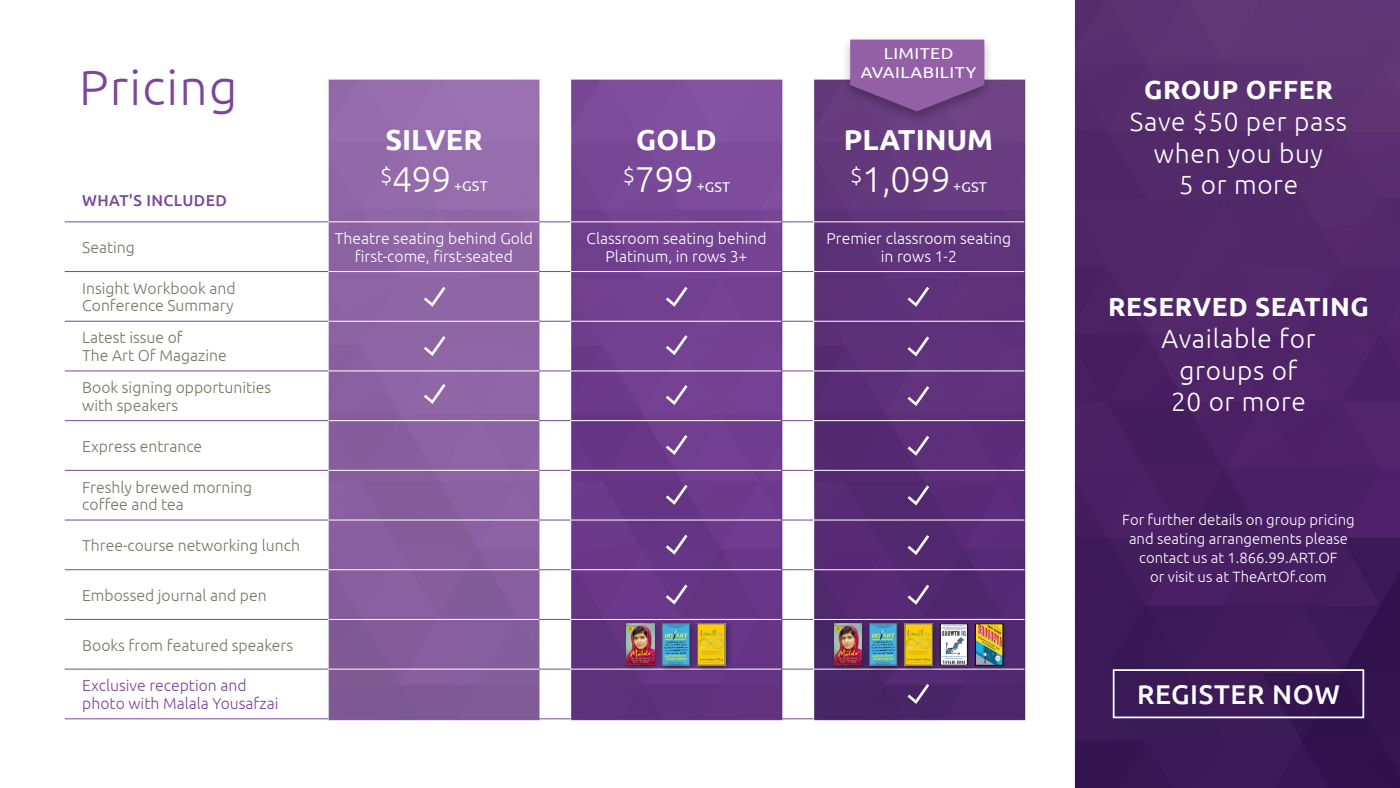
<style>
.page{position:relative;width:1400px;height:788px;background:#fff}
.page>*{position:absolute;margin:0;border:0;box-sizing:border-box;transform-origin:0 0}
.t1{font:300 49.61px "Ubuntu";letter-spacing:.025em;color:#7c469b}
.t2{font:300 35.88px "Ubuntu";letter-spacing:-.02em;color:#fff}
.t3{font:700 28.88px "Ubuntu";color:#fff}
.t4{font:500 27.12px "Ubuntu";letter-spacing:.025em;color:#fff}
.t5{font:300 26.25px/31.5px "Ubuntu";letter-spacing:.025em;color:#fff;text-align:center}
.t6{font:700 26.25px "Ubuntu";letter-spacing:.02em;color:#fff}
.t7{font:300 15.75px/17.5px "Ubuntu";color:#767662}
.t8{font:300 15.75px/17.5px "Ubuntu";color:#fff;text-align:center}
.t9{font:300 15.75px/17.5px "Ubuntu";color:#7c469b}
.t10{font:15.75px/18.9px "Ubuntu";letter-spacing:.025em;color:#fff;text-align:center;scale:1.13 1}
.t11{font:500 15.75px "Ubuntu";letter-spacing:.025em;color:#7c469b}
.t12{font:300 14.88px/19.2px "Ubuntu";color:#fff;text-align:center}
.t13{font:14.17px "Ubuntu";letter-spacing:.01em;color:#fff}
</style>
<div class="page">
<img style="left:64px;top:0;width:1336px;height:788px">
<div style="left:840px;top:35px;width:154px;height:91px;background:#000;opacity:.27"></div>
<svg style="left:850px;top:40px;width:134px;height:71px;background:#8a599d"></svg>
<div style="left:1113px;top:669px;width:251px;height:49px;border:2px solid #fff"></div>
<svg style="left:421px;top:333px;width:27px;height:25px"></svg>
<svg style="left:421px;top:381px;width:27px;height:25px"></svg>
<svg style="left:421px;top:284px;width:27px;height:25px"></svg>
<svg style="left:663px;top:332px;width:27px;height:25px"></svg>
<svg style="left:663px;top:382px;width:27px;height:25px"></svg>
<svg style="left:663px;top:432px;width:27px;height:25px"></svg>
<svg style="left:663px;top:482px;width:27px;height:24px"></svg>
<svg style="left:663px;top:581px;width:27px;height:25px"></svg>
<svg style="left:663px;top:284px;width:27px;height:25px"></svg>
<svg style="left:663px;top:531px;width:27px;height:25px"></svg>
<svg style="left:905px;top:681px;width:27px;height:24px"></svg>
<svg style="left:905px;top:333px;width:27px;height:25px"></svg>
<svg style="left:905px;top:383px;width:27px;height:25px"></svg>
<svg style="left:905px;top:433px;width:27px;height:24px"></svg>
<svg style="left:905px;top:482px;width:27px;height:25px"></svg>
<svg style="left:905px;top:582px;width:27px;height:24px"></svg>
<svg style="left:905px;top:284px;width:27px;height:25px"></svg>
<svg style="left:905px;top:532px;width:27px;height:25px"></svg>
<hr style="left:65px;top:221px;width:263px;height:1px;background:#7c459b">
<hr style="left:328px;top:221px;width:211px;height:1px;background:#fff">
<hr style="left:539px;top:221px;width:32px;height:1px;background:#7c459b">
<hr style="left:571px;top:221px;width:211px;height:1px;background:#fff">
<hr style="left:782px;top:221px;width:32px;height:1px;background:#7c459b">
<hr style="left:814px;top:221px;width:210px;height:1px;background:#fff">
<hr style="left:65px;top:271px;width:263px;height:1px;background:#7c459b">
<hr style="left:328px;top:271px;width:211px;height:1px;background:#fff">
<hr style="left:539px;top:271px;width:32px;height:1px;background:#7c459b">
<hr style="left:571px;top:271px;width:211px;height:1px;background:#fff">
<hr style="left:782px;top:271px;width:32px;height:1px;background:#7c459b">
<hr style="left:814px;top:271px;width:210px;height:1px;background:#fff">
<hr style="left:65px;top:321px;width:263px;height:1px;background:#7c459b">
<hr style="left:328px;top:321px;width:211px;height:1px;background:#fff">
<hr style="left:539px;top:321px;width:32px;height:1px;background:#7c459b">
<hr style="left:571px;top:321px;width:210px;height:1px;background:#fff">
<hr style="left:781px;top:321px;width:32px;height:1px;background:#7c459b">
<hr style="left:813px;top:321px;width:211px;height:1px;background:#fff">
<hr style="left:65px;top:370px;width:263px;height:1px;background:#7c459b">
<hr style="left:328px;top:370px;width:211px;height:1px;background:#fff">
<hr style="left:539px;top:370px;width:32px;height:1px;background:#7c459b">
<hr style="left:571px;top:370px;width:210px;height:1px;background:#fff">
<hr style="left:781px;top:370px;width:32px;height:1px;background:#7c459b">
<hr style="left:813px;top:370px;width:211px;height:1px;background:#fff">
<hr style="left:65px;top:420px;width:263px;height:1px;background:#7c459b">
<hr style="left:328px;top:420px;width:211px;height:1px;background:#fff">
<hr style="left:539px;top:420px;width:32px;height:1px;background:#7c459b">
<hr style="left:571px;top:420px;width:210px;height:1px;background:#fff">
<hr style="left:781px;top:420px;width:32px;height:1px;background:#7c459b">
<hr style="left:813px;top:420px;width:211px;height:1px;background:#fff">
<hr style="left:65px;top:470px;width:263px;height:1px;background:#7c459b">
<hr style="left:328px;top:470px;width:211px;height:1px;background:#fff">
<hr style="left:539px;top:470px;width:32px;height:1px;background:#7c459b">
<hr style="left:571px;top:470px;width:210px;height:1px;background:#fff">
<hr style="left:781px;top:470px;width:32px;height:1px;background:#7c459b">
<hr style="left:813px;top:470px;width:211px;height:1px;background:#fff">
<hr style="left:65px;top:519px;width:263px;height:1px;background:#7c459b">
<hr style="left:328px;top:519px;width:211px;height:1px;background:#fff">
<hr style="left:539px;top:519px;width:32px;height:1px;background:#7c459b">
<hr style="left:571px;top:519px;width:210px;height:1px;background:#fff">
<hr style="left:781px;top:519px;width:32px;height:1px;background:#7c459b">
<hr style="left:813px;top:519px;width:211px;height:1px;background:#fff">
<hr style="left:65px;top:569px;width:263px;height:1px;background:#7c459b">
<hr style="left:328px;top:569px;width:211px;height:1px;background:#fff">
<hr style="left:539px;top:569px;width:32px;height:1px;background:#7c459b">
<hr style="left:571px;top:569px;width:210px;height:1px;background:#fff">
<hr style="left:781px;top:569px;width:32px;height:1px;background:#7c459b">
<hr style="left:813px;top:569px;width:211px;height:1px;background:#fff">
<hr style="left:65px;top:619px;width:263px;height:1px;background:#7c459b">
<hr style="left:328px;top:619px;width:211px;height:1px;background:#fff">
<hr style="left:539px;top:619px;width:32px;height:1px;background:#7c459b">
<hr style="left:571px;top:619px;width:210px;height:1px;background:#fff">
<hr style="left:781px;top:619px;width:32px;height:1px;background:#7c459b">
<hr style="left:813px;top:619px;width:211px;height:1px;background:#fff">
<hr style="left:65px;top:668px;width:263px;height:1px;background:#7c459b">
<hr style="left:328px;top:668px;width:211px;height:1px;background:#fff">
<hr style="left:539px;top:668px;width:32px;height:1px;background:#7c459b">
<hr style="left:571px;top:668px;width:210px;height:1px;background:#fff">
<hr style="left:781px;top:668px;width:32px;height:1px;background:#7c459b">
<hr style="left:813px;top:668px;width:211px;height:1px;background:#fff">
<hr style="left:65px;top:718px;width:263px;height:1px;background:#7c459b">
<hr style="left:539px;top:718px;width:32px;height:1px;background:#7c459b">
<hr style="left:781px;top:718px;width:32px;height:1px;background:#7c459b">
<div style="left:830px;top:619px;width:38px;height:53px;background:#000;opacity:.31"></div>
<img style="left:834px;top:623px;width:28px;height:42px">
<div style="left:972px;top:620px;width:37px;height:51px;background:#000;opacity:.31"></div>
<img style="left:977px;top:625px;width:24px;height:38px">
<div style="left:975px;top:623px;width:28px;height:42px;border:1px solid #000"></div>
<div style="left:937px;top:620px;width:36px;height:51px;background:#000;opacity:.31"></div>
<img style="left:942px;top:625px;width:23px;height:38px">
<div style="left:899px;top:617px;width:42px;height:57px;background:#000;opacity:.55"></div>
<img style="left:907px;top:625px;width:23px;height:38px">
<div style="left:623px;top:619px;width:38px;height:53px;background:#000;opacity:.31"></div>
<img style="left:627px;top:623px;width:27px;height:42px">
<div style="left:656px;top:617px;width:42px;height:57px;background:#000;opacity:.55"></div>
<img style="left:664px;top:625px;width:24px;height:38px">
<div style="left:662px;top:623px;width:28px;height:42px;border:1px solid #5f6062"></div>
<div style="left:691px;top:617px;width:43px;height:57px;background:#000;opacity:.55"></div>
<img style="left:700px;top:625px;width:23px;height:38px">
<div style="left:863px;top:617px;width:43px;height:57px;background:#000;opacity:.55"></div>
<img style="left:871px;top:625px;width:24px;height:38px">
<div style="left:869px;top:623px;width:28px;height:42px;border:1px solid #5f6062"></div>
<h1 class="t1" style="left:79px;top:58px;width:160px">Pricing</h1>
<p class="t11" style="left:82px;top:190px;width:146px">WHAT'S INCLUDED</p>
<p class="t7" style="left:82px;top:238px;width:54px">Seating</p>
<p class="t7" style="left:82px;top:279px;width:155px">Insight Workbook and<br>Conference Summary</p>
<p class="t7" style="left:82px;top:328px;width:146px">Latest issue of<br>The Art Of Magazine</p>
<p class="t7" style="left:82px;top:378px;width:191px">Book signing opportunities with speakers</p>
<p class="t7" style="left:82px;top:437px;width:122px">Express entrance</p>
<p class="t7" style="left:82px;top:477px;width:171px">Freshly brewed morning coffee and tea</p>
<p class="t7" style="left:82px;top:536px;width:219px">Three-course networking lunch</p>
<p class="t7" style="left:82px;top:586px;width:186px">Embossed journal and pen</p>
<p class="t7" style="left:82px;top:636px;width:212px">Books from featured speakers</p>
<p class="t9" style="left:82px;top:676px;width:198px">Exclusive reception and photo with Malala Yousafzai</p>
<p class="t10" style="left:861px;top:44px;width:104px">LIMITED<br>AVAILABILITY</p>
<h3 class="t3" style="left:385px;top:122px;width:99px">SILVER</h3>
<h3 class="t3" style="left:636px;top:122px;width:82px">GOLD</h3>
<h3 class="t3" style="left:844px;top:122px;width:151px">PLATINUM</h3>
<h2 class="t2" style="left:380px;top:158px;width:73px"><sup>$</sup>499</h2>
<p class="t13" style="left:454px;top:178px;width:35px">+GST</p>
<h2 class="t2" style="left:623px;top:158px;width:73px"><sup>$</sup>799</h2>
<p class="t13" style="left:697px;top:179px;width:35px">+GST</p>
<h2 class="t2" style="left:850px;top:158px;width:102px"><sup>$</sup>1,099</h2>
<p class="t13" style="left:953px;top:179px;width:35px">+GST</p>
<p class="t8" style="left:335px;top:229px;width:200px">Theatre seating behind Gold first-come, first-seated</p>
<p class="t8" style="left:587px;top:229px;width:182px">Classroom seating behind<br>Platinum, in rows 3+</p>
<p class="t8" style="left:826px;top:230px;width:186px">Premier classroom seating in rows 1-2</p>
<h3 class="t6" style="left:1144px;top:74px;width:190px">GROUP OFFER</h3>
<h3 class="t5" style="left:1130px;top:105px;width:219px">Save $50 per pass when you buy<br>5 or more</h3>
<h3 class="t6" style="left:1108px;top:290px;width:262px">RESERVED SEATING</h3>
<h3 class="t5" style="left:1161px;top:322px;width:156px">Available for groups of<br>20 or more</h3>
<p class="t12" style="left:1122px;top:509px;width:234px">For further details on group pricing and seating arrangements please contact us at 1.866.99.ART.OF<br>or visit us at TheArtOf.com</p>
<h3 class="t4" style="left:1137px;top:677px;width:204px">REGISTER NOW</h3>
</div>
